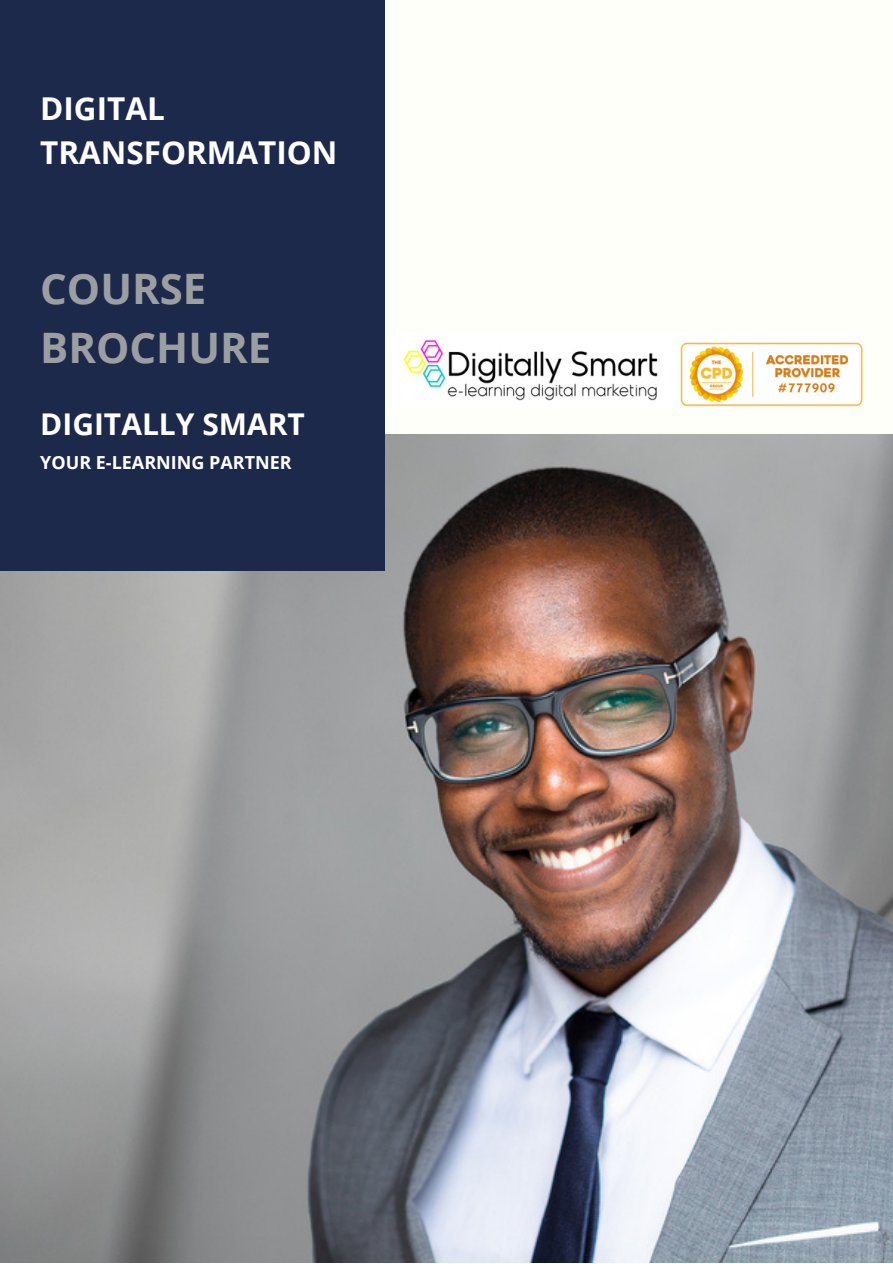
<style>
.page{position:relative;width:893px;height:1264px;background:#fff}
.page>*{position:absolute;margin:0;border:0;box-sizing:border-box;transform-origin:0 0}
.t1{font:700 42px/58.5px "Open Sans";color:#9c9fa2}
.t2{font:700 31.5px/43.8px "Open Sans";color:#fff}
.t3{font:700 30px "Open Sans";color:#fff}
.t4{font:700 18px "Open Sans";color:#fff}
</style>
<div class="page">
<div style="left:0;top:0;width:892px;height:1262px;background:#fffff9"></div>
<img style="left:0;top:434px;width:892px;height:828px">
<div style="left:0;top:0;width:384px;height:570px;background:#1d294a"></div>
<img style="left:403px;top:340px;width:459px;height:67px">
<h2 class="t2" style="left:40px;top:86px;width:299px">DIGITAL<br>TRANSFORMATION</h2>
<h1 class="t1" style="left:40px;top:259px;width:233px">COURSE<br>BROCHURE</h1>
<h3 class="t3" style="left:40px;top:403px;width:266px">DIGITALLY SMART</h3>
<p class="t4" style="left:40px;top:449px;width:253px">YOUR E-LEARNING PARTNER</p>
</div>
